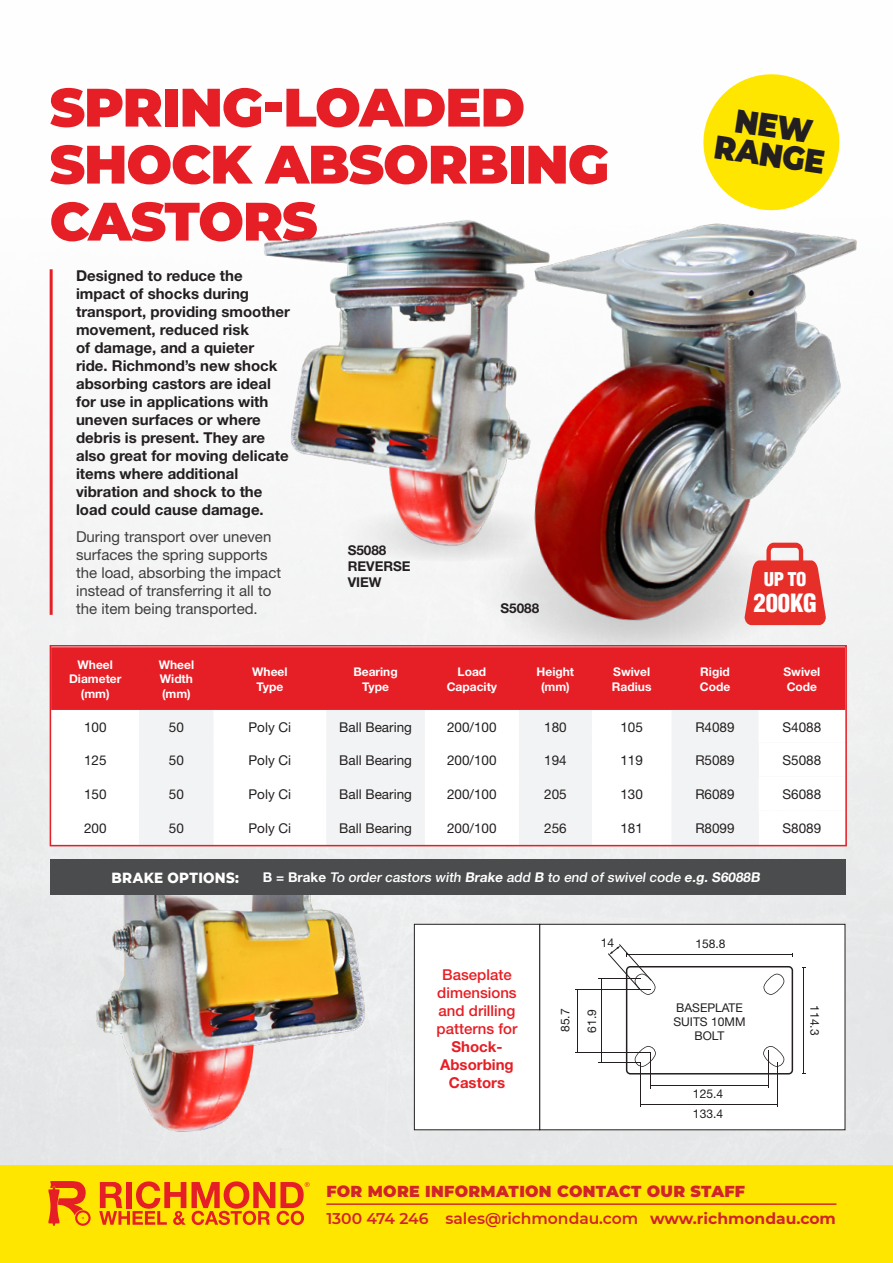
<style>
.page{position:relative;width:893px;height:1263px;background:#fff}
.page>*{position:absolute;margin:0;border:0;box-sizing:border-box;transform-origin:0 0}
.t1{font:900 54px/57px "Montserrat";letter-spacing:-.02em;color:#e61e25}
.specs___fittings{font:900 32.85px/28.8px "Montserrat";color:#231f20;text-align:center;scale:.9 1}
.t2{font:900 condensed 24.6px "Helvetica";letter-spacing:-.01em;color:#fff}
.t3{font:900 condensed 18.6px "Helvetica";color:#fff}
.t4{font:900 15.9px "Montserrat";letter-spacing:.02em;color:#d1232a}
.t5{font:600 15.6px "Montserrat";letter-spacing:-.005em;color:#d1232a}
.botttom_paragraph{font:700 15px/18px "Helvetica Neue LT";color:#231f20}
.botttom_paragraph-2{font:15px/18px "Helvetica Neue LT";color:#3e3e3f}
.t6{font:500 15px/18px "Helvetica Neue LT";color:#e61e25;text-align:center}
.specs___fittings-2{font:800 15px "Montserrat";letter-spacing:.025em;color:#fff;scale:.9 1}
.table_body{font:13.5px "Helvetica Neue LT";color:#231f20}
.specs___fittings-3{font:500 13.5px "Helvetica Neue LT";color:#fff}
.top_paragraph{font:700 13.5px/16.2px "Helvetica Neue LT";color:#231f20}
.table_heading{font:700 12px/14.4px "Helvetica Neue LT";color:#fff}
.t7{font:12px/14.4px "Helvetica Neue LT";color:#231f20;text-align:center}
.s1{font-weight:700}
</style>
<div class="page">
<img style="left:0;top:269px;width:893px;height:896px">
<svg style="left:470px;top:525px;width:328px;height:132px;fill:#eeeeef"></svg>
<img style="left:92px;top:895px;width:280px;height:244px">
<div style="left:328px;top:507px;width:245px;height:55px;background:#eeeeef;border-radius:50%"></div>
<div style="left:540px;top:924px;width:305px;height:206px;background:#fff"></div>
<div style="left:539px;top:924px;width:306px;height:206px;border:1px solid #231f20"></div>
<hr style="left:641px;top:1104px;width:136px;height:1px;background:#231f20">
<hr style="left:803px;top:967px;width:1px;height:107px;background:#231f20">
<hr style="left:650px;top:1086px;width:118px;height:1px;background:#231f20">
<hr style="left:577px;top:989px;width:1px;height:63px;background:#231f20">
<hr style="left:575px;top:989px;width:76px;height:1px;background:#231f20">
<hr style="left:575px;top:1052px;width:76px;height:1px;background:#231f20">
<hr style="left:640px;top:1062px;width:1px;height:44px;background:#231f20">
<hr style="left:650px;top:1052px;width:1px;height:36px;background:#231f20">
<hr style="left:777px;top:1062px;width:1px;height:45px;background:#231f20">
<hr style="left:768px;top:1051px;width:1px;height:37px;background:#231f20">
<svg style="left:599px;top:944px;width:194px;height:130px"></svg>
<div style="left:50px;top:859px;width:795px;height:36px;background:#4b4c4d"></div>
<div style="left:414px;top:924px;width:126px;height:206px;background:#fff"></div>
<div style="left:414px;top:924px;width:126px;height:206px;border:1px solid #231f20"></div>
<hr style="left:50px;top:269px;width:3px;height:346px;background:#e61e25">
<img style="left:259px;top:220px;width:269px;height:333px">
<img style="left:528px;top:223px;width:338px;height:414px">
<div style="left:53px;top:648px;width:791px;height:62px;background:#e61e25"></div>
<svg style="left:53px;top:710px;width:791px;height:133px"></svg>
<div style="left:139px;top:710px;width:619px;height:133px;background:#f2f3f4"></div>
<svg style="left:213px;top:710px;width:459px;height:133px"></svg>
<svg style="left:758px;top:710px;width:86px;height:101px"></svg>
<div style="left:50px;top:645px;width:797px;height:201px;border:2px solid #e61e25"></div>
<svg style="left:703px;top:74px;width:137px;height:137px"></svg>
<svg style="left:745px;top:543px;width:81px;height:82px"></svg>
<div style="left:0;top:1165px;width:893px;height:98px;background:#ffe601"></div>
<svg style="left:48px;top:1181px;width:262px;height:45px"></svg>
<hr style="left:326px;top:1203px;width:510px;height:2px;background:#d1232a">
<p class="t1" style="left:50px;top:75px;width:561px">SPRING-LOADED<br>SHOCK ABSORBING<br>CASTORS</p>
<p class="botttom_paragraph" style="left:76px;top:267px;width:215px">Designed to reduce the impact of shocks during transport, providing smoother movement, reduced risk<br>of damage, and a quieter<br>ride. Richmond’s new shock absorbing castors are ideal for use in applications with uneven surfaces or where debris is present. They are also great for moving delicate items where additional vibration and shock to the load could cause damage.</p>
<p class="botttom_paragraph-2" style="left:76px;top:527px;width:207px">During transport over uneven surfaces the spring supports the load, absorbing the impact instead of transferring it all to the item being transported.</p>
<p class="top_paragraph" style="left:348px;top:542px;width:65px">S5088<br>REVERSE<br>VIEW</p>
<p class="top_paragraph" style="left:500px;top:600px;width:40px">S5088</p>
<p class="specs___fittings" style="left:721px;top:102px;width:125px;rotate:8deg">NEW<br>RANGE</p>
<p class="t3" style="left:764px;top:567px;width:44px">UP TO</p>
<p class="t2" style="left:754px;top:587px;width:65px">200KG</p>
<p class="table_heading" style="left:69px;top:657px;width:54px;text-align:center">Wheel<br>Diameter (mm)</p>
<p class="table_heading" style="left:159px;top:657px;width:37px;text-align:justify">Wheel Width (mm)</p>
<p class="table_heading" style="left:252px;top:664px;width:37px">Wheel</p>
<p class="table_heading" style="left:257px;top:679px;width:28px">Type</p>
<p class="table_heading" style="left:353px;top:664px;width:46px">Bearing</p>
<p class="table_heading" style="left:362px;top:679px;width:28px">Type</p>
<p class="table_heading" style="left:458px;top:664px;width:30px">Load</p>
<p class="table_heading" style="left:447px;top:679px;width:52px">Capacity</p>
<p class="table_heading" style="left:537px;top:664px;width:39px;text-align:center">Height (mm)</p>
<p class="table_heading" style="left:612px;top:664px;width:41px">Swivel<br>Radius</p>
<p class="table_heading" style="left:700px;top:664px;width:32px">Rigid<br>Code</p>
<p class="table_heading" style="left:783px;top:664px;width:38px">Swivel<br>Code</p>
<p class="table_body" style="left:84px;top:719px;width:24px">100</p>
<p class="table_body" style="left:169px;top:719px;width:17px">50</p>
<p class="table_body" style="left:248px;top:719px;width:44px">Poly Ci</p>
<p class="table_body" style="left:339px;top:719px;width:74px">Ball Bearing</p>
<p class="table_body" style="left:447px;top:719px;width:51px">200/100</p>
<p class="table_body" style="left:544px;top:719px;width:24px">180</p>
<p class="table_body" style="left:620px;top:719px;width:24px">105</p>
<p class="table_body" style="left:695px;top:719px;width:41px">R4089</p>
<p class="table_body" style="left:782px;top:719px;width:40px">S4088</p>
<p class="table_body" style="left:84px;top:752px;width:24px">125</p>
<p class="table_body" style="left:169px;top:752px;width:17px">50</p>
<p class="table_body" style="left:248px;top:752px;width:44px">Poly Ci</p>
<p class="table_body" style="left:339px;top:752px;width:74px">Ball Bearing</p>
<p class="table_body" style="left:447px;top:752px;width:51px">200/100</p>
<p class="table_body" style="left:544px;top:752px;width:24px">194</p>
<p class="table_body" style="left:620px;top:752px;width:24px">119</p>
<p class="table_body" style="left:695px;top:752px;width:41px">R5089</p>
<p class="table_body" style="left:782px;top:752px;width:40px">S5088</p>
<p class="table_body" style="left:84px;top:786px;width:24px">150</p>
<p class="table_body" style="left:169px;top:786px;width:17px">50</p>
<p class="table_body" style="left:248px;top:786px;width:44px">Poly Ci</p>
<p class="table_body" style="left:339px;top:786px;width:74px">Ball Bearing</p>
<p class="table_body" style="left:447px;top:786px;width:51px">200/100</p>
<p class="table_body" style="left:544px;top:786px;width:24px">205</p>
<p class="table_body" style="left:620px;top:786px;width:24px">130</p>
<p class="table_body" style="left:695px;top:786px;width:41px">R6089</p>
<p class="table_body" style="left:782px;top:786px;width:40px">S6088</p>
<p class="table_body" style="left:84px;top:820px;width:24px">200</p>
<p class="table_body" style="left:169px;top:820px;width:17px">50</p>
<p class="table_body" style="left:248px;top:820px;width:44px">Poly Ci</p>
<p class="table_body" style="left:339px;top:820px;width:74px">Ball Bearing</p>
<p class="table_body" style="left:447px;top:820px;width:51px">200/100</p>
<p class="table_body" style="left:544px;top:820px;width:24px">256</p>
<p class="table_body" style="left:620px;top:820px;width:24px">181</p>
<p class="table_body" style="left:695px;top:820px;width:41px">R8099</p>
<p class="table_body" style="left:782px;top:820px;width:40px">S8089</p>
<p class="specs___fittings-2" style="left:112px;top:867px;width:143px">BRAKE OPTIONS:</p>
<p class="specs___fittings-3" style="left:263px;top:869px;width:501px"><span class="s1">B = B r a k e</span> To order castors with <span class="s1">Brake</span> add <span class="s1">B</span> to end of swivel code <span class="s1">e.g. S6088B</span></p>
<p class="t6" style="left:437px;top:965px;width:82px">Baseplate dimensions and drilling patterns for<br><span class="s1">Shock-<br>Absorbing<br>Castors</span></p>
<p class="t7" style="left:601px;top:935px;width:15px">14</p>
<p class="t7" style="left:695px;top:936px;width:32px">158.8</p>
<p class="t7" style="left:558px;top:1032px;width:25px;rotate:-90deg">85.7</p>
<p class="t7" style="left:584px;top:1032px;width:25px;rotate:-90deg">61.9</p>
<p class="t7" style="left:673px;top:1000px;width:74px">BASEPLATE<br>SUITS 10MM<br>BOLT</p>
<p class="t7" style="left:693px;top:1086px;width:32px">125.4</p>
<p class="t7" style="left:693px;top:1106px;width:32px">133.4</p>
<p class="t4" style="left:326px;top:1179px;width:420px">FOR MORE INFORMATION CONTACT OUR STAFF</p>
<p class="t7" style="left:822px;top:1005px;width:32px;rotate:90deg">114.3</p>
<p class="t5" style="left:326px;top:1207px;width:511px">1300 474 246 sales@richmondau.com <span class="s1">www.richmondau.com</span></p>
</div>
